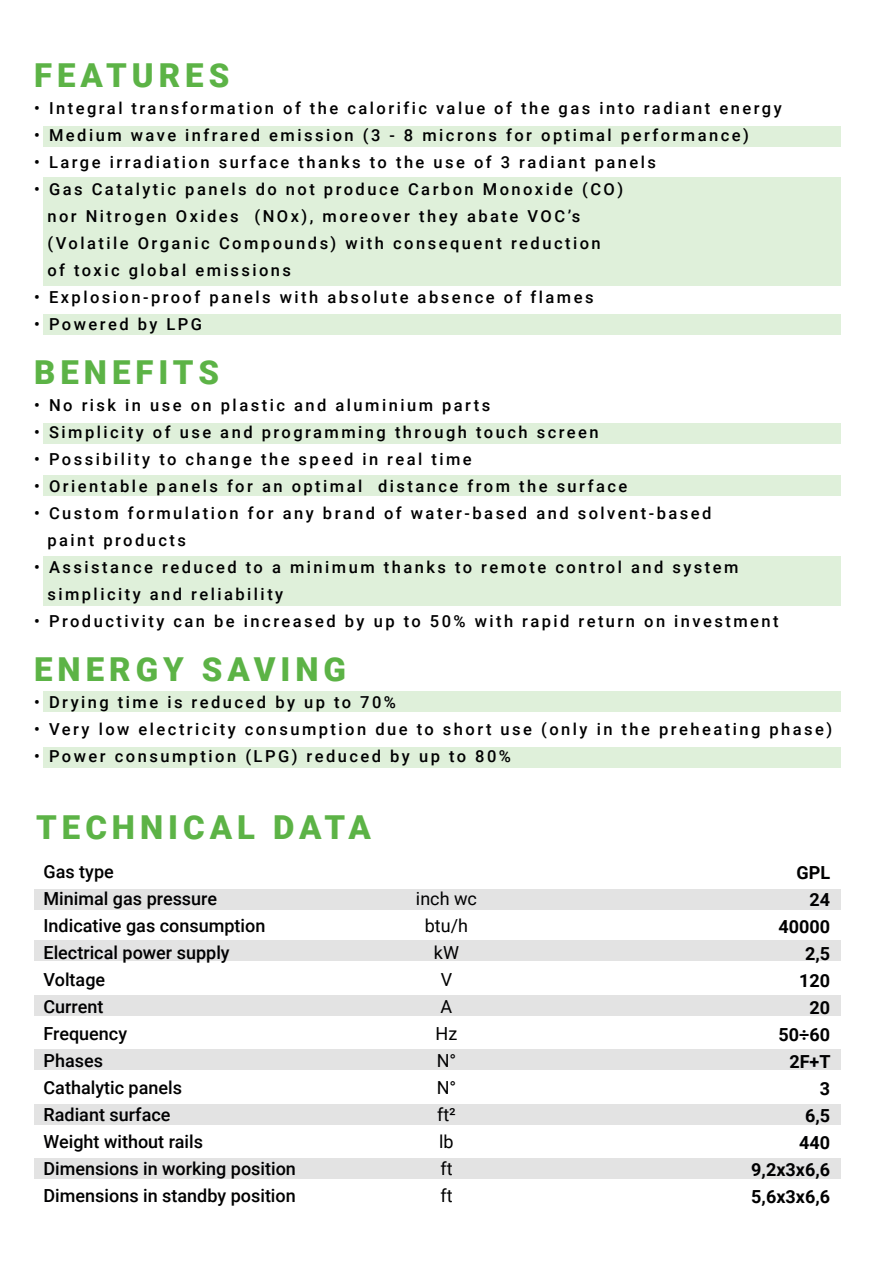
<style>
.page{position:relative;width:893px;height:1263px;background:#fff}
.page>*{position:absolute;margin:0;border:0;box-sizing:border-box;transform-origin:0 0}
.t1{font:900 33px "Roboto";letter-spacing:.15em;color:#5cb346}
.t2{font:500 18px/27px "Roboto";color:#000001}
.t3{font:700 18px/27px "Roboto";color:#000001;text-align:right}
.t4{font:18px/27px "Roboto";color:#000001;text-align:center}
.t5{font:500 16.5px/27px "Roboto";letter-spacing:.15em;color:#000001}
</style>
<div class="page">
<div style="left:44px;top:747px;width:797px;height:21px;background:#dff0da"></div>
<div style="left:44px;top:691px;width:797px;height:21px;background:#dff0da"></div>
<div style="left:44px;top:424px;width:797px;height:20px;background:#dff0da"></div>
<div style="left:44px;top:475px;width:797px;height:20px;background:#dff0da"></div>
<div style="left:44px;top:314px;width:797px;height:21px;background:#dff0da"></div>
<div style="left:44px;top:126px;width:797px;height:20px;background:#dff0da"></div>
<div style="left:44px;top:178px;width:797px;height:108px;background:#dff0da"></div>
<div style="left:44px;top:556px;width:797px;height:50px;background:#dff0da"></div>
<div style="left:34px;top:889px;width:807px;height:21px;background:#e3e3e3"></div>
<div style="left:34px;top:940px;width:807px;height:21px;background:#e3e3e3"></div>
<div style="left:34px;top:995px;width:807px;height:21px;background:#e3e3e3"></div>
<div style="left:34px;top:1049px;width:807px;height:20px;background:#e3e3e3"></div>
<div style="left:34px;top:1104px;width:807px;height:21px;background:#e3e3e3"></div>
<div style="left:34px;top:1158px;width:807px;height:21px;background:#e3e3e3"></div>
<h1 class="t1" style="left:34px;top:52px;width:197px">FEATURES</h1>
<p class="t5" style="left:34px;top:94px;width:749px">• Integral transformation of the calorific value of the gas into radiant energy</p>
<p class="t5" style="left:34px;top:121px;width:716px">• Medium wave infrared emission (3 - 8 microns for optimal performance)</p>
<p class="t5" style="left:34px;top:148px;width:623px">• Large irradiation surface thanks to the use of 3 radiant panels</p>
<p class="t5" style="left:47px;top:175px;width:577px;text-indent:-13px">• Gas Catalytic panels do not produce Carbon Monoxide (CO) nor Nitrogen Oxides (NOx), moreover they abate VOC’s (Volatile Organic Compounds) with consequent reduction<br>of toxic global emissions</p>
<p class="t5" style="left:34px;top:283px;width:561px">• Explosion-proof panels with absolute absence of flames</p>
<p class="t5" style="left:34px;top:310px;width:169px">• Powered by LPG</p>
<h1 class="t1" style="left:34px;top:349px;width:186px">BENEFITS</h1>
<p class="t5" style="left:34px;top:391px;width:458px">• No risk in use on plastic and aluminium parts</p>
<p class="t5" style="left:34px;top:418px;width:566px">• Simplicity of use and programming through touch screen</p>
<p class="t5" style="left:34px;top:445px;width:439px">• Possibility to change the speed in real time</p>
<p class="t5" style="left:34px;top:472px;width:595px">• Orientable panels for an optimal distance from the surface</p>
<p class="t5" style="left:47px;top:499px;width:666px;text-indent:-13px">• Custom formulation for any brand of water-based and solvent-based paint products</p>
<p class="t5" style="left:47px;top:553px;width:693px;text-indent:-13px">• Assistance reduced to a minimum thanks to remote control and system simplicity and reliability</p>
<p class="t5" style="left:34px;top:607px;width:746px">• Productivity can be increased by up to 50% with rapid return on investment</p>
<h1 class="t1" style="left:34px;top:646px;width:313px">ENERGY SAVING</h1>
<p class="t5" style="left:34px;top:688px;width:363px">• Drying time is reduced by up to 70%</p>
<p class="t5" style="left:34px;top:715px;width:800px">• Very low electricity consumption due to short use (only in the preheating phase)</p>
<p class="t5" style="left:34px;top:742px;width:478px">• Power consumption (LPG) reduced by up to 80%</p>
<h1 class="t1" style="left:36px;top:804px;width:336px">TECHNICAL DATA</h1>
<p class="t2" style="left:44px;top:857px;width:254px">Gas type<br>Minimal gas pressure<br>Indicative gas consumption<br>Electrical power supply<br>Voltage<br>Current<br>Frequency<br>Phases<br>Cathalytic panels<br>Radiant surface<br>Weight without rails<br>Dimensions in working position<br>Dimensions in standby position</p>
<p class="t4" style="left:416px;top:884px;width:63px">inch wc btu/h kW<br>V<br>A<br>Hz<br>N°<br>N°<br>ft²<br>lb<br>ft<br>ft</p>
<p class="t3" style="left:751px;top:859px;width:81px">GPL<br>24<br>40000<br>2,5<br>120<br>20<br>50÷60<br>2F+T<br>3<br>6,5<br>440<br>9,2x3x6,6<br>5,6x3x6,6</p>
</div>
